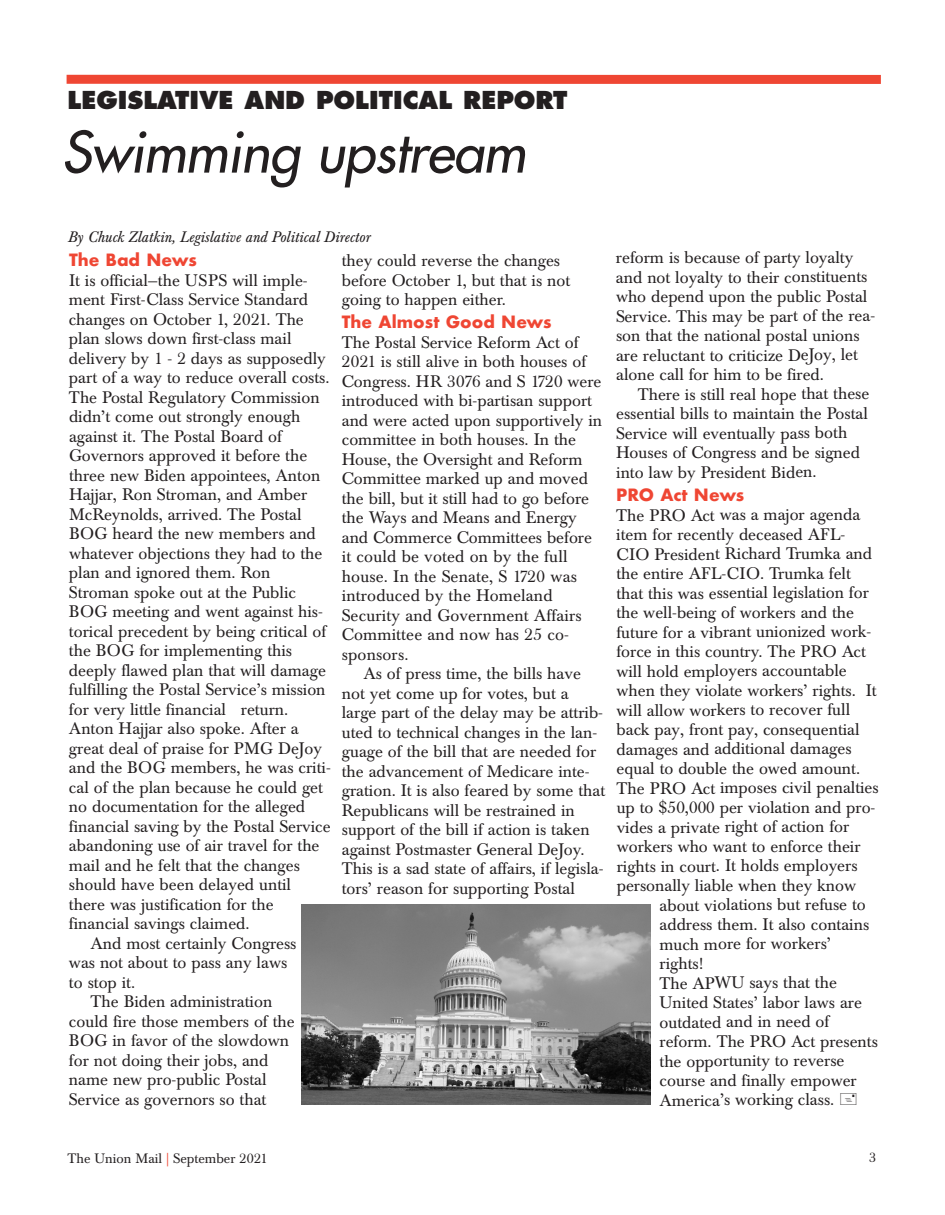
<style>
.page{position:relative;width:945px;height:1215px;background:#fff}
.page>*{position:absolute;margin:0;border:0;box-sizing:border-box;transform-origin:0 0}
.t1{font:italic 55.5px "Futura";letter-spacing:-.01em;color:#231f20}
.t2{font:800 24px "Futura";color:#231f20}
.t3{font:16.5px/19.5px "Baskerville BE";color:#231f20}
.t4{font:700 16.5px "Futura";color:#ef4633}
.t5{font:italic 15px "Baskerville BE";color:#231f20}
.t6{font:13.5px "Baskerville BE";color:#231f20}
.s1{color:#ef4633}
</style>
<div class="page">
<div style="left:67px;top:75px;width:814px;height:9px;background:#ef4633"></div>
<img style="left:302px;top:905px;width:348px;height:200px">
<h2 class="t2" style="left:68px;top:90px;width:501px">LEGISLATIVE AND POLITICAL REPORT</h2>
<h1 class="t1" style="left:62px;top:124px;width:466px">Swimming upstream</h1>
<p class="t5" style="left:68px;top:231px;width:304px">By Chuck Zlatkin, Legislative and Political Director</p>
<p class="t4" style="left:69px;top:248px;width:129px">The Bad News</p>
<p class="t3" style="left:69px;top:272px;width:240px">It is official—the USPS will imple-</p>
<p class="t3" style="left:69px;top:291px;width:241px">ment First-Class Service Standard</p>
<p class="t3" style="left:69px;top:311px;width:236px">changes on October 1, 2021. The</p>
<p class="t3" style="left:69px;top:330px;width:224px">plan slows down first-class mail</p>
<p class="t3" style="left:69px;top:350px;width:258px">delivery by 1 - 2 days as supposedly</p>
<p class="t3" style="left:69px;top:369px;width:262px">part of a way to reduce overall costs.</p>
<p class="t3" style="left:69px;top:389px;width:252px">The Postal Regulatory Commission</p>
<p class="t3" style="left:69px;top:408px;width:233px">didn’t come out strongly enough</p>
<p class="t3" style="left:69px;top:428px;width:214px">against it. The Postal Board of</p>
<p class="t3" style="left:69px;top:447px;width:240px">Governors approved it before the</p>
<p class="t3" style="left:69px;top:467px;width:253px">three new Biden appointees, Anton</p>
<p class="t3" style="left:69px;top:486px;width:240px">Hajjar, Ron Stroman, and Amber</p>
<p class="t3" style="left:69px;top:506px;width:234px">McReynolds, arrived. The Postal</p>
<p class="t3" style="left:69px;top:525px;width:248px">BOG heard the new members and</p>
<p class="t3" style="left:69px;top:545px;width:255px">whatever objections they had to the</p>
<p class="t3" style="left:69px;top:564px;width:203px">plan and ignored them. Ron</p>
<p class="t3" style="left:69px;top:584px;width:229px">Stroman spoke out at the Public</p>
<p class="t3" style="left:69px;top:603px;width:255px">BOG meeting and went against his-</p>
<p class="t3" style="left:69px;top:623px;width:259px">torical precedent by being critical of</p>
<p class="t3" style="left:69px;top:642px;width:225px">the BOG for implementing this</p>
<p class="t3" style="left:69px;top:662px;width:258px">deeply flawed plan that will damage</p>
<p class="t3" style="left:69px;top:681px;width:258px">fulfilling the Postal Service’s mission</p>
<p class="t3" style="left:69px;top:701px;width:221px">for very little financial return.</p>
<p class="t3" style="left:69px;top:720px;width:231px">Anton Hajjar also spoke. After a</p>
<p class="t3" style="left:69px;top:740px;width:254px">great deal of praise for PMG DeJoy</p>
<p class="t3" style="left:69px;top:759px;width:263px">and the BOG members, he was criti-</p>
<p class="t3" style="left:69px;top:779px;width:256px">cal of the plan because he could get</p>
<p class="t3" style="left:69px;top:798px;width:238px">no documentation for the alleged</p>
<p class="t3" style="left:69px;top:818px;width:263px">financial saving by the Postal Service</p>
<p class="t3" style="left:69px;top:837px;width:252px">abandoning use of air travel for the</p>
<p class="t3" style="left:69px;top:857px;width:232px">mail and he felt that the changes</p>
<p class="t3" style="left:69px;top:876px;width:224px">should have been delayed until</p>
<p class="t3" style="left:69px;top:896px;width:206px">there was justification for the</p>
<p class="t3" style="left:69px;top:915px;width:182px">financial savings claimed.</p>
<p class="t3" style="left:91px;top:935px;width:207px">And most certainly Congress</p>
<p class="t3" style="left:69px;top:954px;width:220px">was not about to pass any laws</p>
<p class="t3" style="left:69px;top:974px;width:68px">to stop it.</p>
<p class="t3" style="left:91px;top:993px;width:183px">The Biden administration</p>
<p class="t3" style="left:69px;top:1013px;width:227px">could fire those members of the</p>
<p class="t3" style="left:69px;top:1032px;width:222px">BOG in favor of the slowdown</p>
<p class="t3" style="left:69px;top:1052px;width:201px">for not doing their jobs, and</p>
<p class="t3" style="left:69px;top:1071px;width:199px">name new pro-public Postal</p>
<p class="t3" style="left:69px;top:1091px;width:199px">Service as governors so that</p>
<p class="t3" style="left:342px;top:253px;width:230px">they could reverse the changes before October 1, but that is not going to happen either.</p>
<p class="t4" style="left:342px;top:310px;width:211px">The Almost Good News</p>
<p class="t3" style="left:342px;top:334px;width:262px">The Postal Service Reform Act of<br>2021 is still alive in both houses of<br>Congress. HR 3076 and S 1720 were introduced with bi-partisan support and were acted upon supportively in committee in both houses. In the<br>House, the Oversight and Reform<br>Committee marked up and moved the bill, but it still had to go before the Ways and Means and Energy and Commerce Committees before it could be voted on by the full house. In the Senate, S 1720 was introduced by the Homeland<br>Security and Government Affairs<br>Committee and now has 25 co&shy;sponsors.</p>
<p class="t3" style="left:342px;top:666px;width:265px;text-indent:22px">As of press time, the bills have not yet come up for votes, but a large part of the delay may be attrib&shy;uted to technical changes in the lan&shy;guage of the bill that are needed for the advancement of Medicare inte&shy;gration. It is also feared by some that Republicans will be restrained in support of the bill if action is taken against Postmaster General DeJoy.<br>This is a sad state of affairs, if legisla&shy;tors’ reason for supporting Postal</p>
<p class="t3" style="left:616px;top:250px;width:261px">reform is because of party loyalty and not loyalty to their constituents who depend upon the public Postal Service. This may be part of the rea&shy;son that the national postal unions are reluctant to criticize DeJoy, let alone call for him to be fired.</p>
<p class="t3" style="left:616px;top:386px;width:255px;text-indent:22px">There is still real hope that these essential bills to maintain the Postal Service will eventually pass both Houses of Congress and be signed into law by President Biden.</p>
<p class="t4" style="left:616px;top:483px;width:130px">PRO Act News</p>
<p class="t3" style="left:616px;top:507px;width:264px">The PRO Act was a major agenda item for recently deceased AFL-CIO President Richard Trumka and the entire AFL-CIO. Trumka felt that this was essential legislation for the well-being of workers and the future for a vibrant unionized work&shy;force in this country. The PRO Act will hold employers accountable when they violate workers’ rights. It will allow workers to recover full back pay, front pay, consequential damages and additional damages equal to double the owed amount.<br>The PRO Act imposes civil penalties up to $50,000 per violation and pro&shy;vides a private right of action for workers who want to enforce their rights in court. It holds employers personally liable when they know</p>
<p class="t3" style="left:660px;top:897px;width:220px">about violations but refuse to address them. It also contains much more for workers’ rights!<br>The APWU says that the<br>United States’ labor laws are outdated and in need of reform. The PRO Act presents the opportunity to reverse course and finally empower<br>America’s working class.</p>
<p class="t6" style="left:68px;top:1153px;width:202px">The Union Mail <span class="s1">|</span> September 2021</p>
<p class="t6" style="left:869px;top:1153px;width:9px">3</p>
</div>
